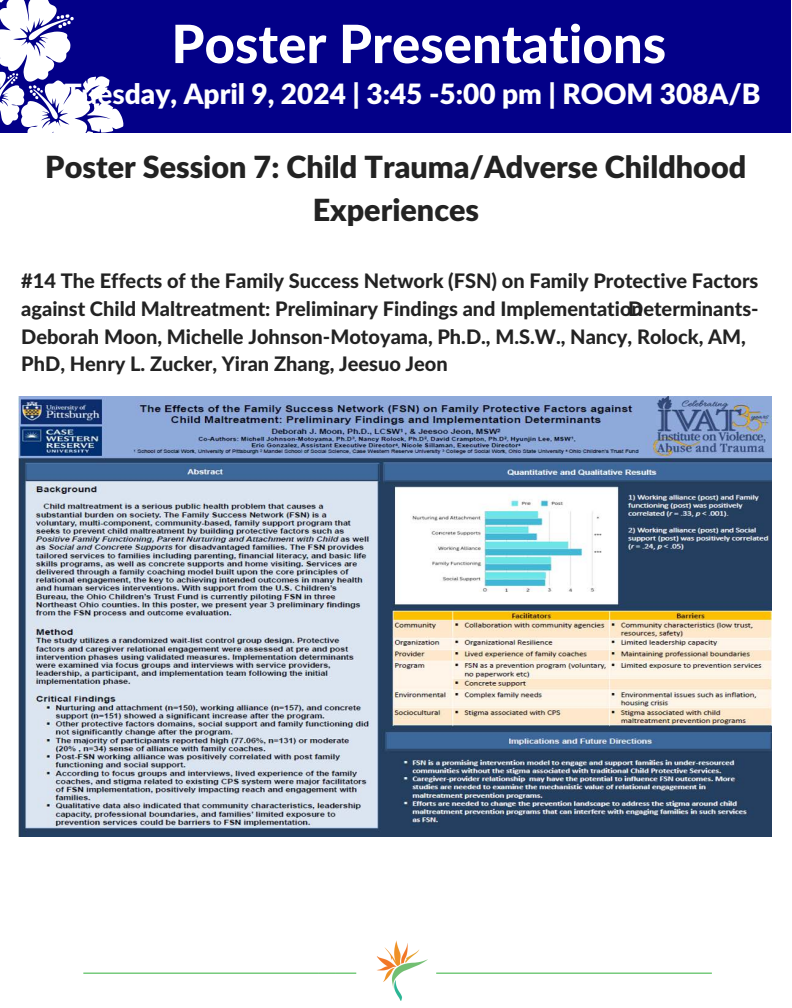
<style>
.page{position:relative;width:792px;height:1008px;background:#fff}
.page>*{position:absolute;margin:0;border:0;box-sizing:border-box;transform-origin:0 0}
.t1{font:800 52.85px "Lato Latin";color:#fff}
.t2{font:900 30.5px/42.4px "Lato Latin";color:#222;text-align:center}
.t3{font:900 28px "Lato Latin";color:#fff}
.t4{font:800 20px/27.8px "Lato Latin";color:#222}
.s1{font-weight:800}
</style>
<div class="page">
<div style="left:0;top:0;width:791px;height:132px;background:#030088"></div>
<img style="left:83px;top:940px;width:629px;height:61px">
<svg style="left:0;top:0;width:126px;height:133px"></svg>
<img style="left:19px;top:396px;width:752px;height:440px">
<h1 class="t1" style="left:171px;top:21px;width:496px">Poster Presentations</h1>
<h3 class="t3" style="left:65px;top:82px;width:697px"><span class="s1">Tues</span>day, April 9, 2024 | 3:45 -5:00 pm | ROOM 308A/B</h3>
<h1 class="t2" style="left:45px;top:148px;width:702px">Poster Session 7: Child Trauma/Adverse Childhood<br>Experiences</h1>
<p class="t4" style="left:21px;top:268px;width:739px">#14 The Effects of the Family Success Network (FSN) on Family Protective Factors against Child Maltreatment: Preliminary Findings and ImplementationDeterminants-Deborah Moon, Michelle Johnson-Motoyama, Ph.D., M.S.W., Nancy, Rolock, AM, PhD, Henry L. Zucker, Yiran Zhang, Jeesuo Jeon</p>
</div>
